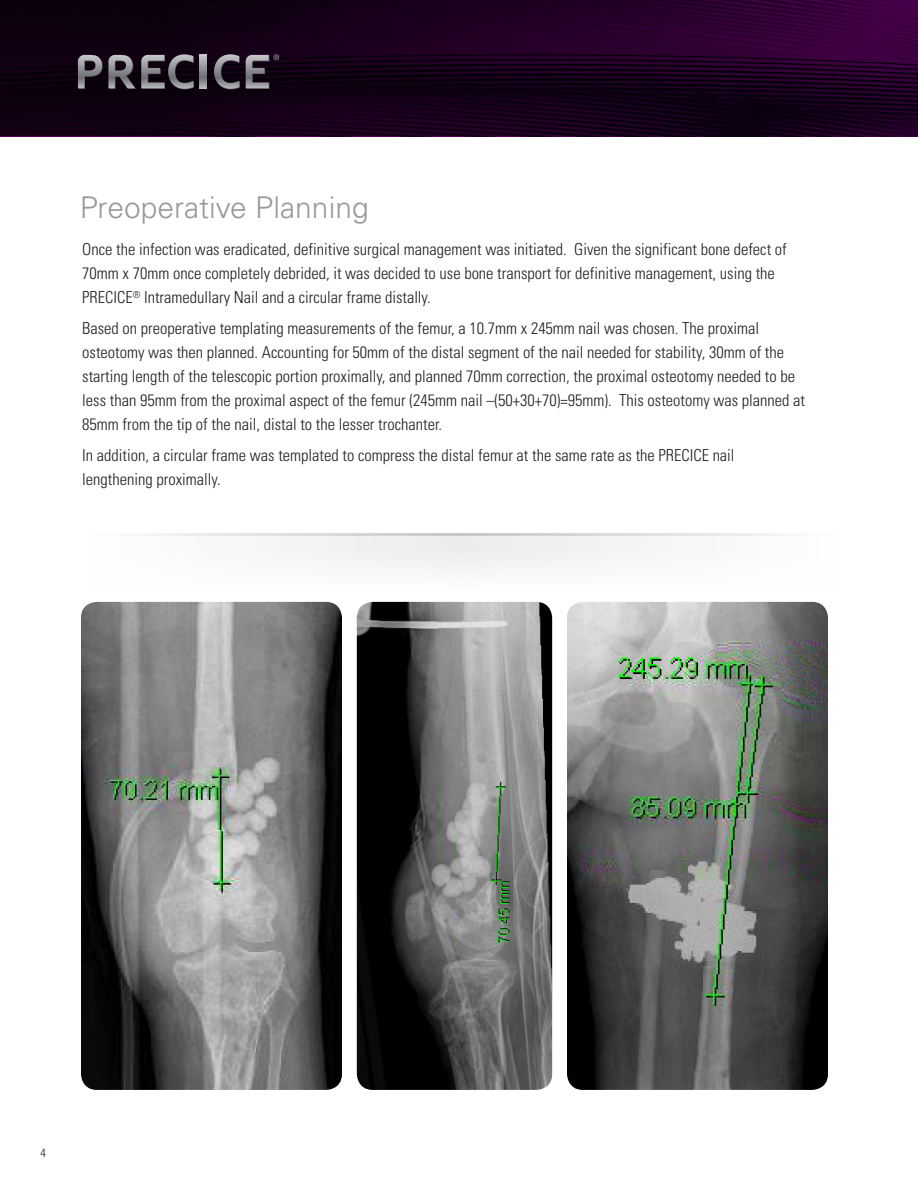
<style>
.page{position:relative;width:918px;height:1188px;background:#fff}
.page>*{position:absolute;margin:0;border:0;box-sizing:border-box;transform-origin:0 0}
.ST-Page_Heading{font:300 30px "Univers LT Std";color:#97999c}
.ST-Page_Heading-2{font:300 condensed 16.5px/24px "Univers LT Std";color:#231f20}
.t1{font:300 condensed 12.75px "Formata";color:#231f20}
</style>
<div class="page">
<div style="left:81px;top:534px;width:756px;height:69px;background:#fbfbfb"></div>
<svg style="left:173px;top:534px;width:581px;height:1px"></svg>
<img style="left:81px;top:602px;width:261px;height:488px">
<img style="left:357px;top:602px;width:195px;height:488px">
<img style="left:567px;top:602px;width:261px;height:488px">
<svg style="left:0;top:0;width:918px;height:135px;background:#19001c"></svg>
<svg style="left:201px;top:56px;width:6px;height:33px"></svg>
<svg style="left:78px;top:54px;width:116px;height:35px;background:#4f4952"></svg>
<svg style="left:200px;top:55px;width:6px;height:33px"></svg>
<svg style="left:214px;top:54px;width:26px;height:35px"></svg>
<svg style="left:246px;top:54px;width:33px;height:35px"></svg>
<p class="ST-Page_Heading" style="left:80px;top:189px;width:290px">Preoperative Planning</p>
<p class="ST-Page_Heading-2" style="left:82px;top:237px;width:706px">Once the infection was eradicated, definitive surgical management was initiated. Given the significant bone defect of<br>70mm x 70mm once completely debrided, it was decided to use bone transport for definitive management, using the<br>PRECICE<sup>®</sup> Intramedullary Nail and a circular frame distally.</p>
<p class="ST-Page_Heading-2" style="left:82px;top:316px;width:724px">Based on preoperative templating measurements of the femur, a 10.7mm x 245mm nail was chosen. The proximal osteotomy was then planned. Accounting for 50mm of the distal segment of the nail needed for stability, 30mm of the starting length of the telescopic portion proximally, and planned 70mm correction, the proximal osteotomy needed to be less than 95mm from the proximal aspect of the femur (245mm nail –(50+30+70)=95mm). This osteotomy was planned at 85mm from the tip of the nail, distal to the lesser trochanter.</p>
<p class="ST-Page_Heading-2" style="left:82px;top:443px;width:654px">In addition, a circular frame was templated to compress the distal femur at the same rate as the PRECICE nail lengthening proximally.</p>
<p class="t1" style="left:40px;top:1145px;width:7px">4</p>
</div>
